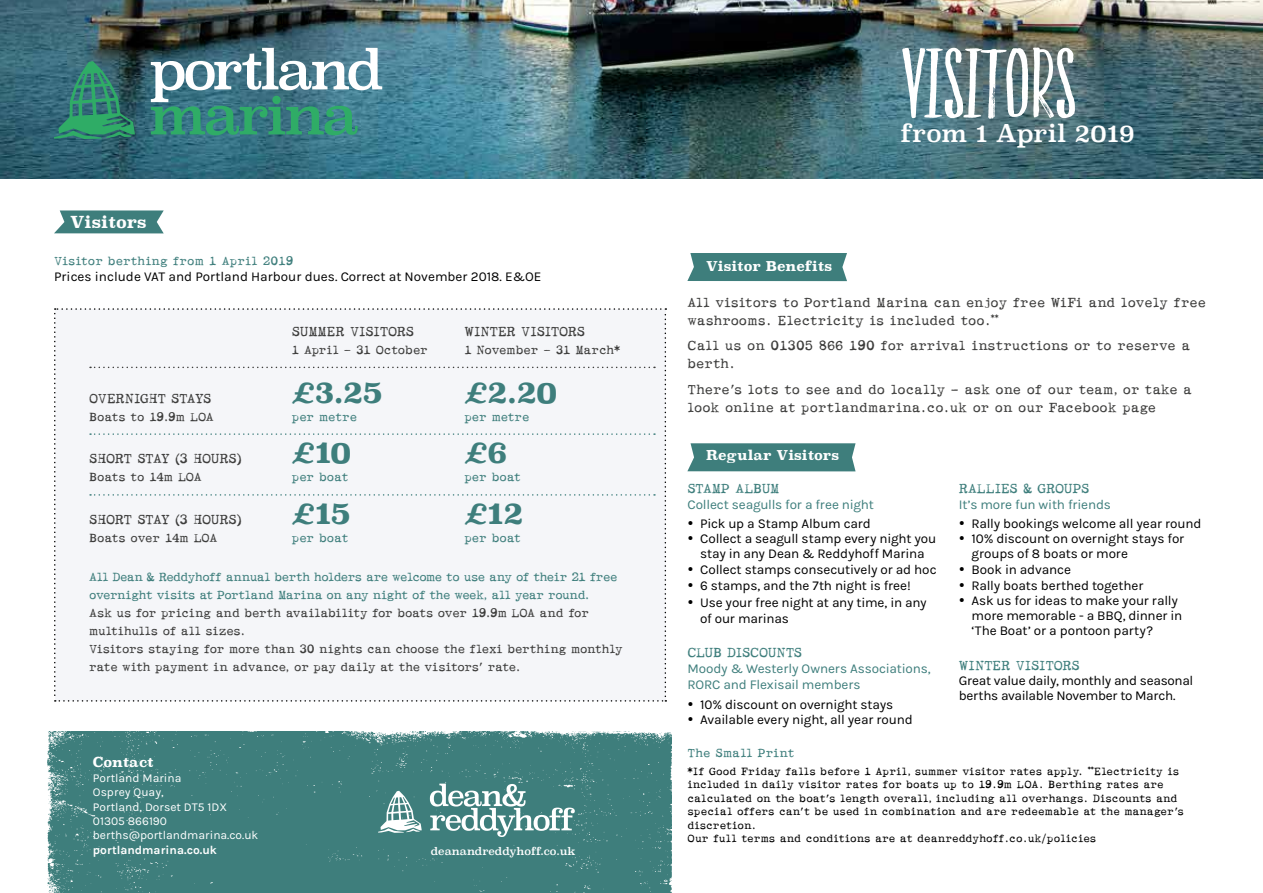
<style>
.page{position:relative;width:1263px;height:893px;background:#fff}
.page>*{position:absolute;margin:0;border:0;box-sizing:border-box;transform-origin:0 0}
.t1{font:67.5px "Faith And Glory Two";color:#fff}
.t2{font:700 30px "Superclarendon";letter-spacing:-.035em;color:#3e7e7c}
.t3{font:24px "Superclarendon";color:#fff}
.t4{font:700 16.5px "Superclarendon";color:#fff}
.t5{font:15px/18px "Dear John";color:#3c3c3b}
.t6{font:15px "Dear John";letter-spacing:-.025em;color:#3c3c3b}
.t7{font:15px "Dear John";letter-spacing:-.02em;color:#3e7e7c}
.t8{font:15px "Dear John";letter-spacing:-.035em;color:#3c3c3b}
.t9{font:13.5px/15.3px "Karla";letter-spacing:-.01em;color:#000}
.t10{font:13.5px/18px "Dear John";letter-spacing:-.015em;color:#3c3c3b}
.t11{font:13.5px/18px "Dear John";letter-spacing:-.025em;color:#3e7e7c}
.t12{font:13.5px/16.2px "Karla";letter-spacing:-.01em;color:#3e7e7c}
.t13{font:13.5px "Dear John";color:#3e7e7c}
.t14{font:700 13.5px "Superclarendon";color:#fff}
.t15{font:12px/13.5px "Dear John";color:#000}
.t16{font:12px/14.4px "Karla";color:#fff}
.t17{font:700 12px "Karla";color:#fff}
.t18{font:10.5px "Superclarendon";color:#fff}
</style>
<div class="page">
<div style="left:47px;top:731px;width:625px;height:162px;background:#3e7e7c"></div>
<svg style="left:378px;top:791px;width:44px;height:42px"></svg>
<svg style="left:430px;top:784px;width:145px;height:53px"></svg>
<div style="left:687px;top:253px;width:160px;height:28px;background:#3e7e7c"></div>
<div style="left:54px;top:308px;width:612px;height:394px;background:#f5f6f9"></div>
<svg style="left:54px;top:210px;width:110px;height:23px;background:#548c8b"></svg>
<svg style="left:687px;top:443px;width:168px;height:28px;background:#468381"></svg>
<img style="left:0;top:0;width:1263px;height:179px">
<svg style="left:151px;top:48px;width:231px;height:87px"></svg>
<svg style="left:54px;top:61px;width:81px;height:78px;background:#307a6a"></svg>
<p class="t4" style="left:70px;top:210px;width:78px">Visitors</p>
<p class="t13" style="left:54px;top:254px;width:241px">Visitor berthing from 1 April 2019</p>
<p class="t9" style="left:54px;top:269px;width:489px">Prices include VAT and Portland Harbour dues. Correct at November 2018. E&amp;OE</p>
<p class="t6" style="left:292px;top:323px;width:124px">SUMMER VISITORS</p>
<p class="t6" style="left:464px;top:323px;width:122px">WINTER VISITORS</p>
<p class="t10" style="left:292px;top:341px;width:138px">1 April – 31 October</p>
<p class="t10" style="left:464px;top:341px;width:157px">1 November – 31 March*</p>
<p class="t8" style="left:89px;top:390px;width:124px">OVERNIGHT STAYS</p>
<h2 class="t2" style="left:292px;top:369px;width:92px">£3.25</h2>
<h2 class="t2" style="left:464px;top:369px;width:95px">£2.20</h2>
<p class="t10" style="left:89px;top:408px;width:126px">Boats to 19.9m LOA</p>
<p class="t11" style="left:292px;top:408px;width:67px">per metre</p>
<p class="t11" style="left:464px;top:408px;width:67px">per metre</p>
<p class="t6" style="left:89px;top:451px;width:154px">SHORT STAY (3 HOURS)</p>
<h2 class="t2" style="left:292px;top:430px;width:62px">£10</h2>
<h2 class="t2" style="left:464px;top:430px;width:45px">£6</h2>
<p class="t10" style="left:89px;top:468px;width:114px">Boats to 14m LOA</p>
<p class="t11" style="left:292px;top:468px;width:58px">per boat</p>
<p class="t11" style="left:464px;top:468px;width:58px">per boat</p>
<p class="t6" style="left:89px;top:511px;width:154px">SHORT STAY (3 HOURS)</p>
<h2 class="t2" style="left:292px;top:491px;width:60px">£15</h2>
<h2 class="t2" style="left:464px;top:491px;width:61px">£12</h2>
<p class="t10" style="left:89px;top:529px;width:130px">Boats over 14m LOA</p>
<p class="t11" style="left:292px;top:529px;width:58px">per boat</p>
<p class="t11" style="left:464px;top:529px;width:58px">per boat</p>
<p class="t11" style="left:89px;top:568px;width:529px">All Dean &amp; Reddyhoff annual berth holders are welcome to use any of their 21 free overnight visits at Portland Marina on any night of the week, all year round.</p>
<p class="t10" style="left:89px;top:604px;width:535px">Ask us for pricing and berth availability for boats over 19.9m LOA and for multihulls of all sizes.<br>Visitors staying for more than 30 nights can choose the flexi berthing monthly rate with payment in advance, or pay daily at the visitors’ rate.</p>
<p class="t14" style="left:93px;top:752px;width:62px">Contact</p>
<p class="t16" style="left:93px;top:771px;width:167px">Portland Marina<br>Osprey Quay,<br>Portland, Dorset DT5 1DX<br>01305 866190 berths@portlandmarina.co.uk</p>
<p class="t17" style="left:93px;top:843px;width:125px">portlandmarina.co.uk</p>
<p class="t18" style="left:431px;top:844px;width:146px">deanandreddyhoff.co.uk</p>
<h1 class="t1" style="left:901px;top:37px;width:177px">VISITORS</h1>
<h3 class="t3" style="left:901px;top:117px;width:236px">from 1 April 2019</h3>
<p class="t14" style="left:706px;top:256px;width:128px">Visitor Benefits</p>
<p class="t5" style="left:687px;top:294px;width:520px">All visitors to Portland Marina can enjoy free WiFi and lovely free washrooms. Electricity is included too.<sup>**</sup></p>
<p class="t5" style="left:687px;top:337px;width:504px">Call us on 01305 866 190 for arrival instructions or to reserve a berth.</p>
<p class="t5" style="left:687px;top:380px;width:506px">There’s lots to see and do locally - ask one of our team, or take a look online at portlandmarina.co.uk or on our Facebook page</p>
<p class="t14" style="left:706px;top:445px;width:135px">Regular Visitors</p>
<p class="t7" style="left:687px;top:480px;width:94px">STAMP ALBUM</p>
<p class="t12" style="left:687px;top:496px;width:188px">Collect seagulls for a free night</p>
<p class="t9" style="left:700px;top:516px;width:238px;line-height:15.8px">Pick up a Stamp Album card<br>Collect a seagull stamp every night you stay in any Dean &amp; Reddyhoff Marina<br>Collect stamps consecutively or ad hoc<br>6 stamps, and the 7th night is free!<br>Use your free night at any time, in any of our marinas</p>
<p class="t7" style="left:687px;top:644px;width:116px">CLUB DISCOUNTS</p>
<p class="t12" style="left:687px;top:661px;width:245px">Moody &amp; Westerly Owners Associations,<br>RORC and Flexisail members</p>
<p class="t9" style="left:700px;top:697px;width:214px">10% discount on overnight stays<br>Available every night, all year round</p>
<p class="t7" style="left:959px;top:480px;width:132px">RALLIES &amp; GROUPS</p>
<p class="t12" style="left:959px;top:496px;width:154px">It’s more fun with friends</p>
<p class="t9" style="left:971px;top:516px;width:231px">Rally bookings welcome all year round<br>10% discount on overnight stays for groups of 8 boats or more<br>Book in advance<br>Rally boats berthed together<br>Ask us for ideas to make your rally more memorable - a BBQ, dinner in ‘The Boat’ or a pontoon party?</p>
<p class="t7" style="left:959px;top:657px;width:122px">WINTER VISITORS</p>
<p class="t9" style="left:959px;top:673px;width:236px">Great value daily, monthly and seasonal berths available November to March.</p>
<p class="t13" style="left:687px;top:745px;width:109px">The Small Print</p>
<p class="t15" style="left:687px;top:764px;width:498px">*If Good Friday falls before 1 April, summer visitor rates apply. <sup>**</sup>Electricity is included in daily visitor rates for boats up to 19.9m LOA. Berthing rates are calculated on the boat’s length overall, including all overhangs. Discounts and special offers can’t be used in combination and are redeemable at the manager’s discretion.<br>Our full terms and conditions are at deanreddyhoff.co.uk/policies</p>
</div>
